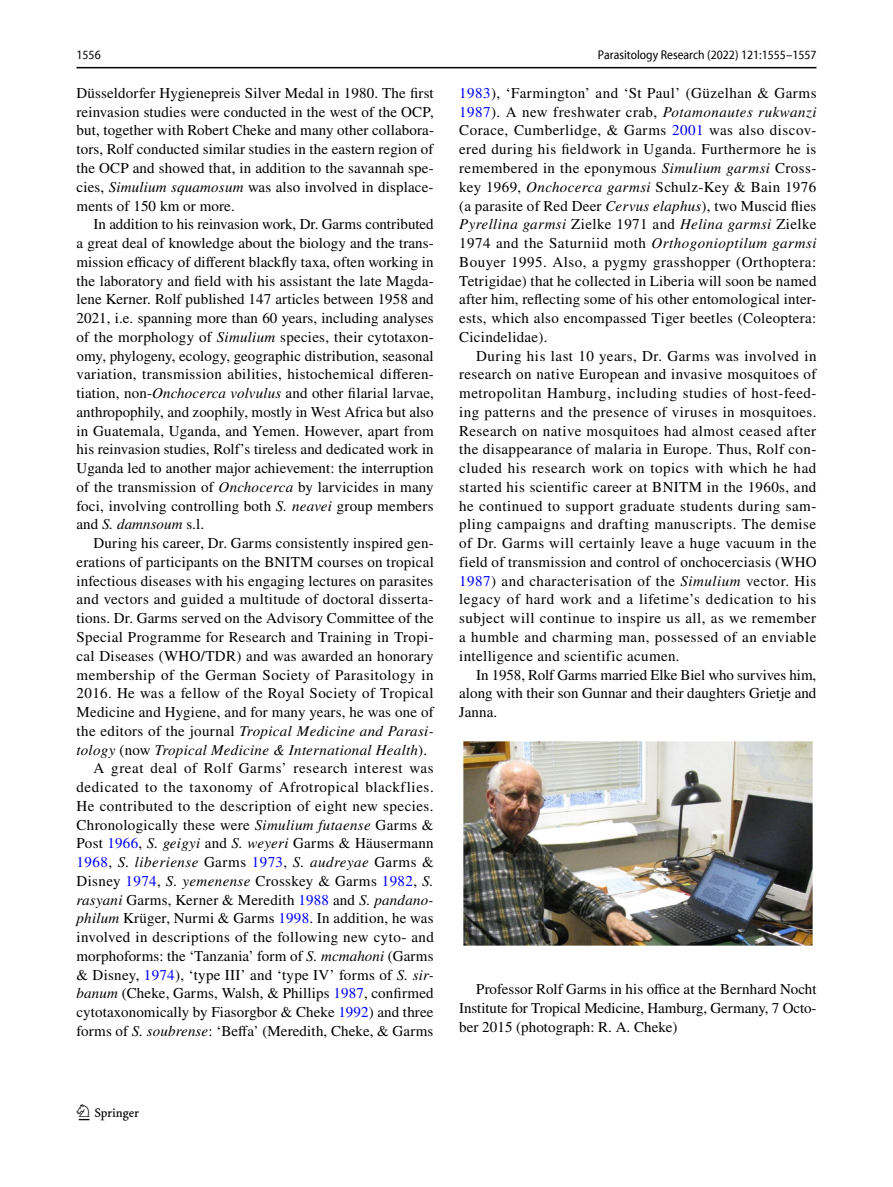
<style>
.page{position:relative;width:893px;height:1187px;background:#fff}
.page>*{position:absolute;margin:0;border:0;box-sizing:border-box;transform-origin:0 0}
.t1{font:22.5px "Springnew Regular 2";color:#000}
.t2{font:15px/18.8px "STIX";letter-spacing:.015em;color:#000;text-align:justify}
.t3{font:italic 15px "STIX";letter-spacing:.02em;color:#000}
.t4{font:15px "STIX";letter-spacing:.04em;color:#000}
.t5{font:15px "STIX";letter-spacing:.035em;color:#000}
.t6{font:15px "STIX";letter-spacing:.045em;color:#000}
.t7{font:semi-condensed 12.75px "Myriad Pro Unic";color:#000}
.s1{font-style:italic}
.s2{font-style:normal}
.s3{color:#00f}
.s4{font-style:normal;color:#00f}
</style>
<div class="page">
<hr style="left:77px;top:67px;width:739px;height:1px;background:#000">
<img style="left:463px;top:741px;width:349px;height:204px">
<p class="t7" style="left:76px;top:50px;width:26px">1556</p>
<p class="t7" style="left:598px;top:50px;width:220px">Parasitology Research (2022) 121:1555–1557</p>
<p class="t2" style="left:77px;top:84px;width:359px">Düsseldorfer Hygienepreis Silver Medal in 1980. The first reinvasion studies were conducted in the west of the OCP, but, together with Robert Cheke and many other collabora&shy;tors, Rolf conducted similar studies in the eastern region of the OCP and showed that, in addition to the savannah spe&shy;cies, <span class="s1">Simulium squamosum</span> was also involved in displace&shy;ments of 150 km or more.</p>
<p class="t2" style="left:77px;top:216px;width:359px;text-indent:17px">In addition to his reinvasion work, Dr. Garms contributed a great deal of knowledge about the biology and the trans&shy;mission efficacy of different blackfly taxa, often working in the laboratory and field with his assistant the late Magda&shy;lene Kerner. Rolf published 147 articles between 1958 and 2021, i.e. spanning more than 60 years, including analyses of the morphology of <span class="s1">Simulium</span> species, their cytotaxon&shy;omy, phylogeny, ecology, geographic distribution, seasonal variation, transmission abilities, histochemical differen&shy;tiation, non-<span class="s1">Onchocerca volvulus</span> and other filarial larvae, anthropophily, and zoophily, mostly in West Africa but also in Guatemala, Uganda, and Yemen. However, apart from his reinvasion studies, Rolf’s tireless and dedicated work in Uganda led to another major achievement: the interruption of the transmission of <span class="s1">Onchocerca</span> by larvicides in many foci, involving controlling both <span class="s1">S. neavei</span> group members and <span class="s1">S. damnsoum</span> s.l.</p>
<p class="t2" style="left:94px;top:534px;width:342px">During his career, Dr. Garms consistently inspired gen-</p>
<p class="t2" style="left:77px;top:553px;width:359px">erations of participants on the BNITM courses on tropical</p>
<p class="t2" style="left:77px;top:572px;width:358px">infectious diseases with his engaging lectures on parasites</p>
<p class="t2" style="left:77px;top:591px;width:358px">and vectors and guided a multitude of doctoral disserta-</p>
<p class="t2" style="left:77px;top:609px;width:359px">tions. Dr. Garms served on the Advisory Committee of the</p>
<p class="t2" style="left:77px;top:628px;width:359px">Special Programme for Research and Training in Tropi-</p>
<p class="t2" style="left:77px;top:647px;width:359px">cal Diseases (WHO/TDR) and was awarded an honorary</p>
<p class="t5" style="left:77px;top:664px;width:359px">membership of the German Society of Parasitology in</p>
<p class="t2" style="left:77px;top:684px;width:358px">2016. He was a fellow of the Royal Society of Tropical</p>
<p class="t2" style="left:77px;top:703px;width:359px">Medicine and Hygiene, and for many years, he was one of</p>
<p class="t3" style="left:77px;top:720px;width:359px"><span class="s2">the editors of the journal</span> Tropical Medicine and Parasi-</p>
<p class="t3" style="left:77px;top:739px;width:352px">tology <span class="s2">(now</span> Tropical Medicine &amp; International Health<span class="s2">).</span></p>
<p class="t6" style="left:94px;top:758px;width:342px">A great deal of Rolf Garms’ research interest was</p>
<p class="t4" style="left:77px;top:776px;width:359px">dedicated to the taxonomy of Afrotropical blackflies.</p>
<p class="t2" style="left:77px;top:797px;width:358px">He contributed to the description of eight new species.</p>
<p class="t2" style="left:77px;top:816px;width:359px">Chronologically these were <span class="s1">Simulium futaense</span> Garms &amp;</p>
<p class="t2" style="left:77px;top:834px;width:359px">Post <span class="s3">1966</span>, <span class="s1">S. geigyi</span> and <span class="s1">S. weyeri</span> Garms &amp; Häusermann</p>
<p class="t3" style="left:77px;top:851px;width:359px"><span class="s4">1968</span><span class="s2">,</span> S. liberiense <span class="s2">Garms</span> <span class="s4">1973</span><span class="s2">,</span> S. audreyae <span class="s2">Garms &amp;</span></p>
<p class="t2" style="left:77px;top:872px;width:359px">Disney <span class="s3">1974</span>, <span class="s1">S. yemenense</span> Crosskey &amp; Garms <span class="s3">1982</span>, <span class="s1">S.</span></p>
<p class="t2" style="left:77px;top:891px;width:359px"><span class="s1">rasyani</span> Garms, Kerner &amp; Meredith <span class="s3">1988</span> and <span class="s1">S. pandano-</span></p>
<p class="t2" style="left:77px;top:909px;width:359px"><span class="s1">philum</span> Krüger, Nurmi &amp; Garms <span class="s3">1998</span>. In addition, he was</p>
<p class="t2" style="left:77px;top:928px;width:359px">involved in descriptions of the following new cyto- and</p>
<p class="t2" style="left:77px;top:947px;width:359px">morphoforms: the ‘Tanzania’ form of <span class="s1">S. mcmahoni</span> (Garms</p>
<p class="t2" style="left:77px;top:966px;width:359px">&amp; Disney, <span class="s3">1974</span>), ‘type III’ and ‘type IV’ forms of <span class="s1">S. sir-</span></p>
<p class="t2" style="left:77px;top:984px;width:359px"><span class="s1">banum</span> (Cheke, Garms, Walsh, &amp; Phillips <span class="s3">1987</span>, confirmed</p>
<p class="t2" style="left:77px;top:1003px;width:358px">cytotaxonomically by Fiasorgbor &amp; Cheke <span class="s3">1992</span>) and three</p>
<p class="t2" style="left:77px;top:1022px;width:358px">forms of <span class="s1">S. soubrense</span>: ‘Beffa’ (Meredith, Cheke, &amp; Garms</p>
<p class="t2" style="left:459px;top:84px;width:359px"><span class="s3">1983</span>), ‘Farmington’ and ‘St Paul’ (Güzelhan &amp; Garms <span class="s3">1987</span>). A new freshwater crab, <span class="s1">Potamonautes rukwanzi </span>Corace, Cumberlidge, &amp; Garms <span class="s3">2001</span> was also discov&shy;ered during his fieldwork in Uganda. Furthermore he is remembered in the eponymous <span class="s1">Simulium garmsi</span> Cross&shy;key 1969, <span class="s1">Onchocerca garmsi</span> Schulz-Key &amp; Bain 1976 (a parasite of Red Deer <span class="s1">Cervus elaphus</span>), two Muscid flies <span class="s1">Pyrellina garmsi</span> Zielke 1971 and <span class="s1">Helina garmsi</span> Zielke 1974 and the Saturniid moth <span class="s1">Orthogonioptilum garmsi </span>Bouyer 1995. Also, a pygmy grasshopper (Orthoptera:<br>Tetrigidae) that he collected in Liberia will soon be named after him, reflecting some of his other entomological inter&shy;ests, which also encompassed Tiger beetles (Coleoptera:<br>Cicindelidae).</p>
<p class="t2" style="left:459px;top:347px;width:359px;text-indent:17px">During his last 10 years, Dr. Garms was involved in research on native European and invasive mosquitoes of metropolitan Hamburg, including studies of host-feed&shy;ing patterns and the presence of viruses in mosquitoes.<br>Research on native mosquitoes had almost ceased after the disappearance of malaria in Europe. Thus, Rolf con&shy;cluded his research work on topics with which he had started his scientific career at BNITM in the 1960s, and he continued to support graduate students during sam&shy;pling campaigns and drafting manuscripts. The demise of Dr. Garms will certainly leave a huge vacuum in the field of transmission and control of onchocerciasis (WHO <span class="s3">1987</span>) and characterisation of the <span class="s1">Simulium</span> vector. His legacy of hard work and a lifetime’s dedication to his subject will continue to inspire us all, as we remember a humble and charming man, possessed of an enviable intelligence and scientific acumen.</p>
<p class="t2" style="left:459px;top:666px;width:359px;text-indent:17px">In 1958, Rolf Garms married Elke Biel who survives him, along with their son Gunnar and their daughters Grietje and Janna.</p>
<p class="t2" style="left:459px;top:980px;width:359px;text-indent:17px">Professor Rolf Garms in his office at the Bernhard Nocht Institute for Tropical Medicine, Hamburg, Germany, 7 Octo&shy;ber 2015 (photograph: R. A. Cheke)</p>
<h1 class="t1" style="left:79px;top:1104px;width:62px">1 3</h1>
</div>
